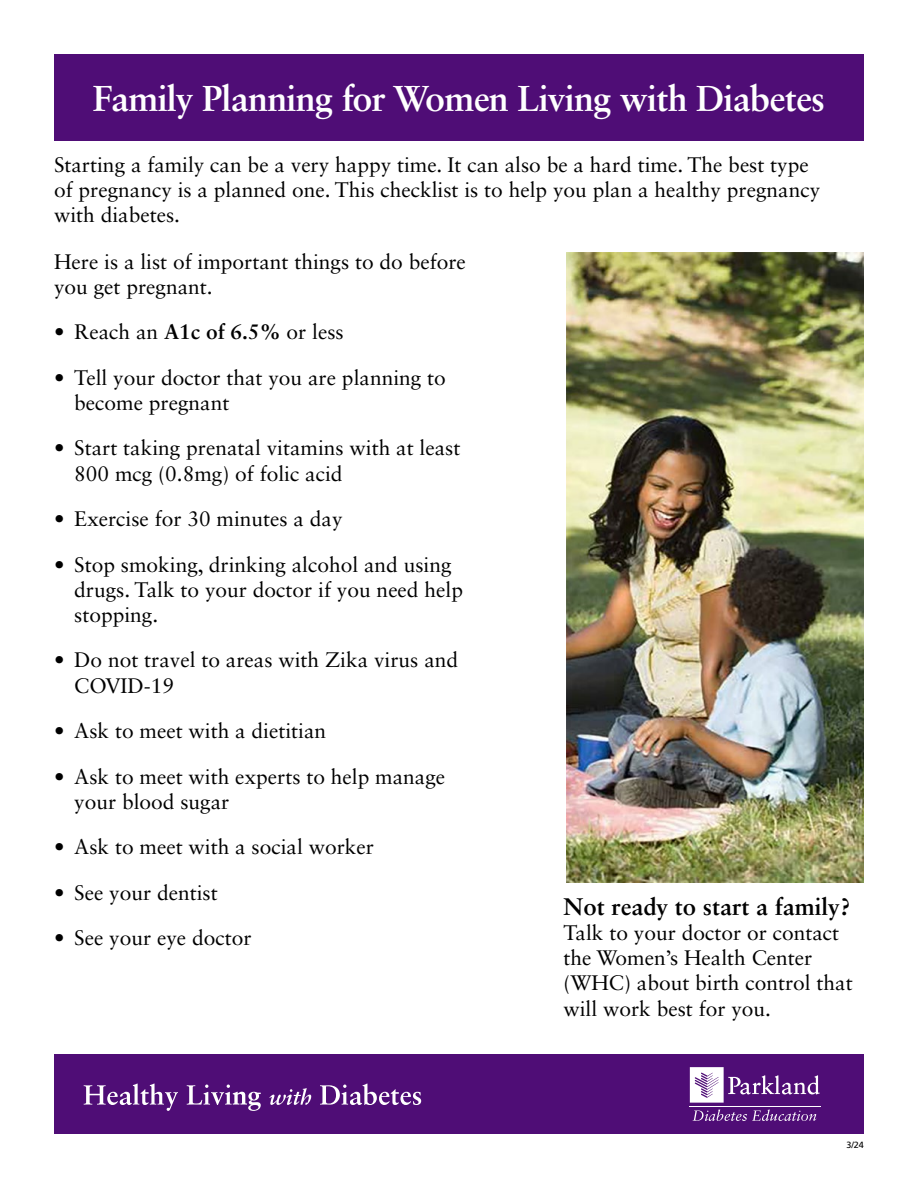
<style>
.page{position:relative;width:918px;height:1188px;background:#fff}
.page>*{position:absolute;margin:0;border:0;box-sizing:border-box;transform-origin:0 0}
.t1{font:700 36px "Sabon LT Std";letter-spacing:-.02em;color:#fff}
.t2{font:700 24px "Sabon LT Std";color:#000}
.t3{font:21px/25.2px "Sabon LT Std";color:#000}
.t4{font:9px "Frutiger LT Std";color:#000}
.s1{font-weight:700}
</style>
<div class="page">
<div style="left:54px;top:1054px;width:810px;height:80px;background:#4f0d76"></div>
<svg style="left:84px;top:1083px;width:177px;height:28px"></svg>
<svg style="left:269px;top:1088px;width:42px;height:17px"></svg>
<svg style="left:320px;top:1083px;width:101px;height:22px"></svg>
<hr style="left:689px;top:1106px;width:131px;height:1px;background:#fff">
<svg style="left:693px;top:1109px;width:123px;height:12px"></svg>
<svg style="left:690px;top:1067px;width:130px;height:36px"></svg>
<div style="left:54px;top:54px;width:810px;height:86px;background:#4f0d76"></div>
<img style="left:566px;top:253px;width:298px;height:629px">
<h1 class="t1" style="left:93px;top:76px;width:734px">Family Planning for Women Living with Diabetes</h1>
<p class="t3" style="left:54px;top:152px;width:768px">Starting a family can be a very happy time. It can also be a hard time. The best type of pregnancy is a planned one. This checklist is to help you plan a healthy pregnancy with diabetes.</p>
<p class="t3" style="left:54px;top:249px;width:413px">Here is a list of important things to do before you get pregnant.</p>
<p class="t3" style="left:54px;top:319px;width:291px">• Reach an <span class="s1">A1c of 6.5%</span> or less</p>
<p class="t3" style="left:74px;top:365px;width:373px;text-indent:-20px">• Tell your doctor that you are planning to become pregnant</p>
<p class="t3" style="left:74px;top:435px;width:388px;text-indent:-20px">• Start taking prenatal vitamins with at least<br>800 mcg (0.8mg) of folic acid</p>
<p class="t3" style="left:54px;top:506px;width:290px">• Exercise for 30 minutes a day</p>
<p class="t3" style="left:74px;top:551px;width:390px;text-indent:-20px">• Stop smoking, drinking alcohol and using drugs. Talk to your doctor if you need help stopping.</p>
<p class="t3" style="left:74px;top:647px;width:385px;text-indent:-20px">• Do not travel to areas with Zika virus and<br>COVID-19</p>
<p class="t3" style="left:54px;top:718px;width:274px">• Ask to meet with a dietitian</p>
<p class="t3" style="left:74px;top:763px;width:372px;text-indent:-20px">• Ask to meet with experts to help manage your blood sugar</p>
<p class="t3" style="left:54px;top:834px;width:322px">• Ask to meet with a social worker</p>
<p class="t3" style="left:54px;top:879px;width:165px">• See your dentist</p>
<p class="t3" style="left:54px;top:925px;width:199px">• See your eye doctor</p>
<p class="t2" style="left:563px;top:892px;width:289px">Not ready to start a family?</p>
<p class="t3" style="left:563px;top:920px;width:291px">Talk to your doctor or contact the Women’s Health Center (WHC) about birth control that will work best for you.</p>
<p class="t4" style="left:846px;top:1140px;width:19px">3/24</p>
</div>
